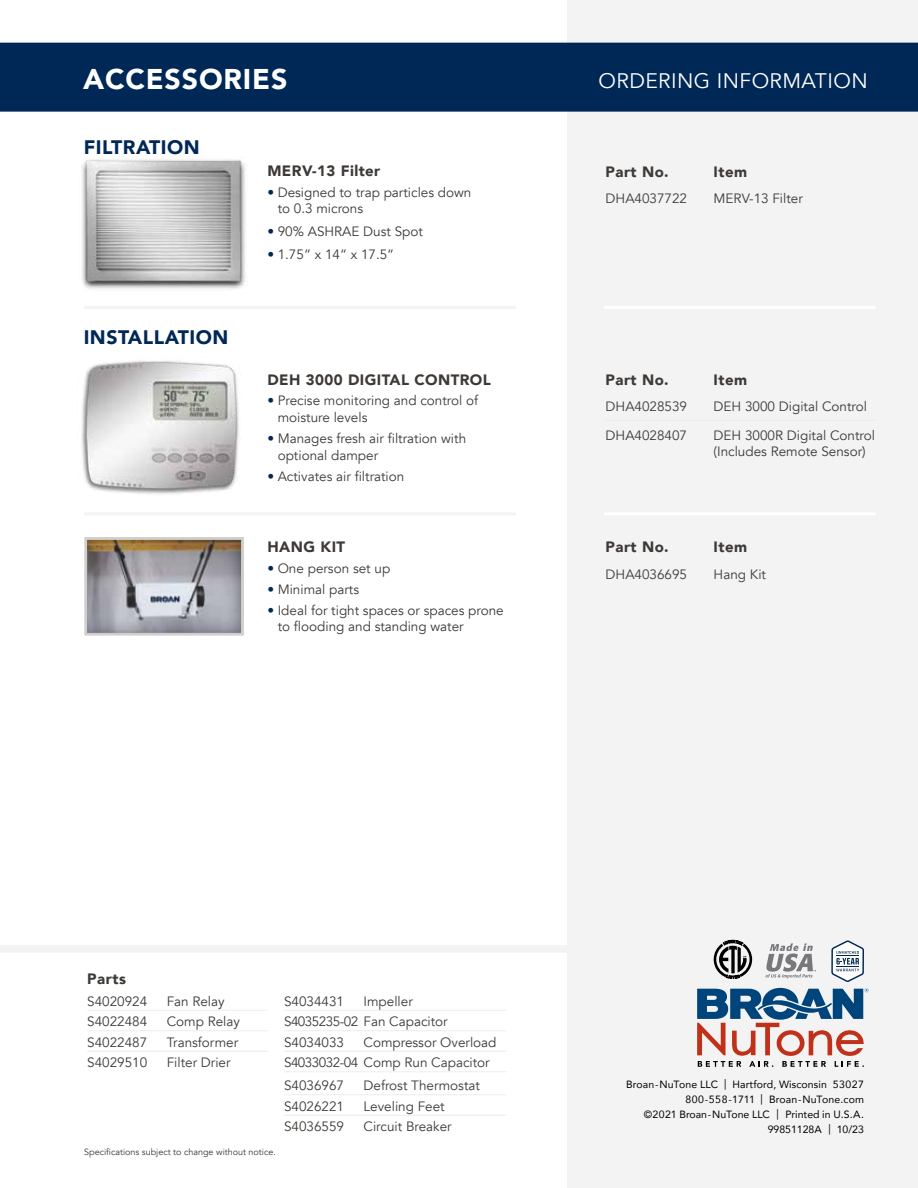
<style>
.page{position:relative;width:918px;height:1188px;background:#fff}
.page>*{position:absolute;margin:0;border:0;box-sizing:border-box;transform-origin:0 0}
.t1{font:900 28.5px "Avenir";letter-spacing:.03em;color:#fff}
.t2{font:21px "Avenir";letter-spacing:.02em;color:#fff}
.t3{font:900 19.5px "Avenir";letter-spacing:.025em;color:#002856}
.t4{font:900 15px "Avenir";letter-spacing:.03em;color:#3d3936}
.t5{font:13.5px/16.2px "Avenir";color:#3d3936}
.t6{font:10.5px/15px "Avenir";letter-spacing:.01em;color:#000;text-align:right}
.t7{font:9px "Avenir";color:#3d3936}
.s1{color:#002856}
</style>
<div class="page">
<div style="left:84px;top:537px;width:160px;height:99px;border:3px solid #d0cfcd"></div>
<div style="left:86px;top:539px;width:155px;height:94px;background:#808285;opacity:.78"></div>
<div style="left:568px;top:0;width:350px;height:1188px;background:#f3f3f3"></div>
<div style="left:0;top:43px;width:918px;height:69px;background:#002856"></div>
<img style="left:82px;top:159px;width:164px;height:130px">
<div style="left:0;top:945px;width:568px;height:8px;background:#f3f3f3"></div>
<hr style="left:87px;top:1010px;width:180px;height:1px;background:#eeeded">
<hr style="left:87px;top:1030px;width:180px;height:1px;background:#eeeded">
<hr style="left:87px;top:1051px;width:180px;height:1px;background:#eeeded">
<hr style="left:84px;top:306px;width:432px;height:3px;background:#f3f3f3">
<hr style="left:604px;top:306px;width:272px;height:3px;background:#fff">
<hr style="left:284px;top:1010px;width:223px;height:1px;background:#eeeded">
<hr style="left:284px;top:1030px;width:223px;height:1px;background:#eeeded">
<hr style="left:284px;top:1051px;width:223px;height:1px;background:#eeeded">
<hr style="left:284px;top:1071px;width:223px;height:1px;background:#eeeded">
<hr style="left:284px;top:1094px;width:223px;height:1px;background:#eeeded">
<hr style="left:284px;top:1115px;width:223px;height:1px;background:#eeeded">
<img style="left:81px;top:360px;width:158px;height:134px">
<hr style="left:606px;top:420px;width:270px;height:1px;background:#ecebeb">
<hr style="left:84px;top:512px;width:432px;height:3px;background:#f3f3f3">
<hr style="left:604px;top:512px;width:272px;height:3px;background:#fff">
<svg style="left:697px;top:939px;width:172px;height:128px"></svg>
<h1 class="t1" style="left:83px;top:54px;width:206px">ACCESSORIES</h1>
<h2 class="t2" style="left:599px;top:68px;width:271px">ORDERING INFORMATION</h2>
<h3 class="t3" style="left:84px;top:130px;width:117px">FILTRATION</h3>
<h3 class="t3" style="left:84px;top:321px;width:146px">INSTALLATION</h3>
<p class="t4" style="left:267px;top:158px;width:115px">MERV-13 Filter</p>
<p class="t5" style="left:278px;top:184px;width:195px;text-indent:-10px"><span class="s1">•</span> Designed to trap particles down to 0.3 microns</p>
<p class="t5" style="left:267px;top:223px;width:157px"><span class="s1">•</span> 90% ASHRAE Dust Spot</p>
<p class="t5" style="left:267px;top:246px;width:128px"><span class="s1">•</span> 1.75” x 14” x 17.5”</p>
<p class="t4" style="left:267px;top:367px;width:225px">DEH 3000 DIGITAL CONTROL</p>
<p class="t5" style="left:278px;top:393px;width:202px;text-indent:-10px"><span class="s1">•</span> Precise monitoring and control of moisture levels</p>
<p class="t5" style="left:278px;top:431px;width:190px;text-indent:-10px"><span class="s1">•</span> Manages fresh air filtration with optional damper</p>
<p class="t5" style="left:267px;top:469px;width:139px"><span class="s1">•</span> Activates air filtration</p>
<p class="t4" style="left:267px;top:534px;width:79px">HANG KIT</p>
<p class="t5" style="left:267px;top:560px;width:124px"><span class="s1">•</span> One person set up</p>
<p class="t5" style="left:267px;top:582px;width:93px"><span class="s1">•</span> Minimal parts</p>
<p class="t5" style="left:278px;top:603px;width:228px;text-indent:-10px"><span class="s1">•</span> Ideal for tight spaces or spaces prone to flooding and standing water</p>
<p class="t4" style="left:606px;top:158px;width:65px">Part No.</p>
<p class="t4" style="left:714px;top:158px;width:35px">Item</p>
<p class="t5" style="left:606px;top:191px;width:83px">DHA4037722</p>
<p class="t5" style="left:714px;top:191px;width:91px">MERV-13 Filter</p>
<p class="t4" style="left:606px;top:367px;width:65px">Part No.</p>
<p class="t4" style="left:714px;top:367px;width:35px">Item</p>
<p class="t5" style="left:606px;top:399px;width:83px">DHA4028539</p>
<p class="t5" style="left:714px;top:399px;width:155px">DEH 3000 Digital Control</p>
<p class="t5" style="left:606px;top:427px;width:83px">DHA4028407</p>
<p class="t5" style="left:714px;top:427px;width:163px">DEH 3000R Digital Control (Includes Remote Sensor)</p>
<p class="t4" style="left:606px;top:534px;width:65px">Part No.</p>
<p class="t4" style="left:714px;top:534px;width:35px">Item</p>
<p class="t5" style="left:606px;top:566px;width:83px">DHA4036695</p>
<p class="t5" style="left:714px;top:566px;width:54px">Hang Kit</p>
<p class="t4" style="left:87px;top:966px;width:41px">Parts</p>
<p class="t5" style="left:87px;top:993px;width:62px">S4020924</p>
<p class="t5" style="left:167px;top:993px;width:60px">Fan Relay</p>
<p class="t5" style="left:87px;top:1014px;width:62px">S4022484</p>
<p class="t5" style="left:167px;top:1014px;width:75px">Comp Relay</p>
<p class="t5" style="left:87px;top:1034px;width:62px">S4022487</p>
<p class="t5" style="left:167px;top:1034px;width:73px">Transformer</p>
<p class="t5" style="left:87px;top:1055px;width:62px">S4029510</p>
<p class="t5" style="left:167px;top:1055px;width:65px">Filter Drier</p>
<p class="t7" style="left:84px;top:1147px;width:193px">Specifications subject to change without notice.</p>
<p class="t5" style="left:284px;top:991px;width:165px;line-height:20.5px;text-indent:80px">Impeller<br>S4035235-02 Fan Capacitor<br>S4034033</p>
<p class="t5" style="left:284px;top:993px;width:62px">S4034431</p>
<p class="t5" style="left:284px;top:1032px;width:214px;line-height:20.5px;text-indent:80px">Compressor Overload<br>S4033032-04 Comp Run Capacitor</p>
<p class="t5" style="left:284px;top:1078px;width:62px">S4036967</p>
<p class="t5" style="left:364px;top:1078px;width:118px">Defrost Thermostat</p>
<p class="t5" style="left:284px;top:1098px;width:62px">S4026221</p>
<p class="t5" style="left:364px;top:1098px;width:83px">Leveling Feet</p>
<p class="t5" style="left:284px;top:1119px;width:62px">S4036559</p>
<p class="t5" style="left:364px;top:1119px;width:90px">Circuit Breaker</p>
<p class="t6" style="left:626px;top:1076px;width:239px">Broan-NuTone LLC | Hartford, Wisconsin 53027<br>800-558-1711 | Broan-NuTone.com<br>©2021 Broan-NuTone LLC | Printed in U.S.A.<br>99851128A | 10/23</p>
</div>
